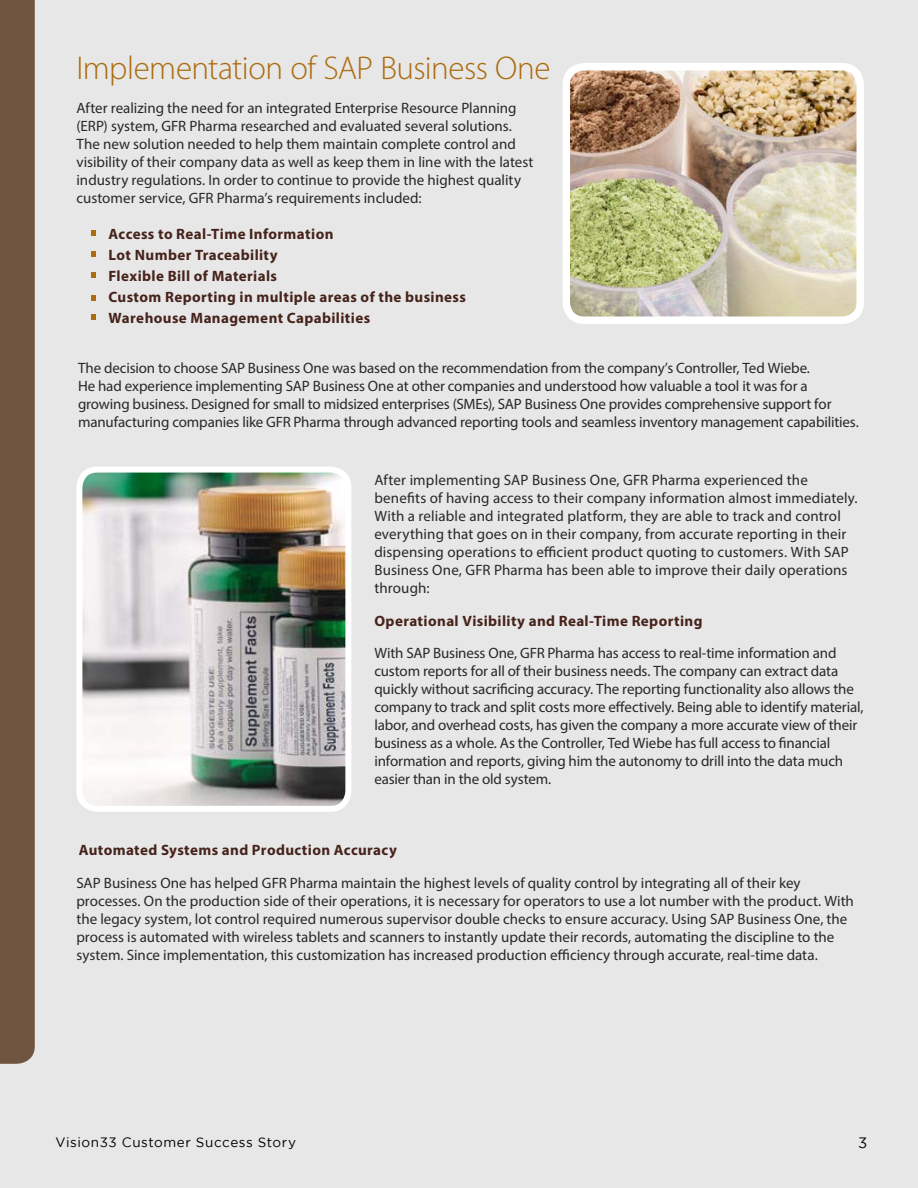
<style>
.page{position:relative;width:918px;height:1188px;background:#e7e7e7}
.page>*{position:absolute;margin:0;border:0;box-sizing:border-box;transform-origin:0 0}
.t1{font:300 33px "Myriad Pro";letter-spacing:-.015em;color:#ac6c0f}
.t2{font:15px/18px "Myriad Pro";letter-spacing:-.005em;color:#292829}
.t3{font:700 15px/21px "Myriad Pro";letter-spacing:.025em;color:#46231b}
.t4{font:15px "Gotham";color:#000}
.t5{font:13.5px "Gotham";letter-spacing:.04em;color:#000}
</style>
<div class="page">
<div style="left:0;top:0;width:35px;height:1064px;background:#6f543f"></div>
<img style="left:83px;top:474px;width:261px;height:331px">
<div style="left:76px;top:467px;width:275px;height:345px;border:6px solid #fff;border-radius:18px"></div>
<img style="left:572px;top:72px;width:283px;height:243px">
<div style="left:563px;top:63px;width:301px;height:261px;border:8px solid #fff;border-radius:18px"></div>
<svg style="left:92px;top:231px;width:4px;height:5px"></svg>
<svg style="left:92px;top:252px;width:4px;height:5px"></svg>
<svg style="left:92px;top:273px;width:4px;height:5px"></svg>
<svg style="left:92px;top:295px;width:4px;height:5px"></svg>
<svg style="left:92px;top:315px;width:4px;height:5px"></svg>
<h1 class="t1" style="left:77px;top:50px;width:476px">Implementation of SAP Business One</h1>
<p class="t2" style="left:77px;top:99px;width:458px">After realizing the need for an integrated Enterprise Resource Planning (ERP) system, GFR Pharma researched and evaluated several solutions.<br>The new solution needed to help them maintain complete control and visibility of their company data as well as keep them in line with the latest industry regulations. In order to continue to provide the highest quality customer service, GFR Pharma’s requirements included:</p>
<p class="t3" style="left:109px;top:223px;width:359px">Access to Real-Time Information<br>Lot Number Traceability<br>Flexible Bill of Materials<br>Custom Reporting in multiple areas of the business Warehouse Management Capabilities</p>
<p class="t2" style="left:78px;top:359px;width:782px">The decision to choose SAP Business One was based on the recommendation from the company’s Controller, Ted Wiebe.<br>He had experience implementing SAP Business One at other companies and understood how valuable a tool it was for a growing business. Designed for small to midsized enterprises (SMEs), SAP Business One provides comprehensive support for manufacturing companies like GFR Pharma through advanced reporting tools and seamless inventory management capabilities.</p>
<p class="t2" style="left:374px;top:470px;width:485px">After implementing SAP Business One, GFR Pharma experienced the benefits of having access to their company information almost immediately.<br>With a reliable and integrated platform, they are able to track and control everything that goes on in their company, from accurate reporting in their dispensing operations to efficient product quoting to customers. With SAP Business One, GFR Pharma has been able to improve their daily operations through:</p>
<p class="t3" style="left:374px;top:609px;width:330px">Operational Visibility and Real-Time Reporting</p>
<p class="t2" style="left:374px;top:644px;width:491px">With SAP Business One, GFR Pharma has access to real-time information and custom reports for all of their business needs. The company can extract data quickly without sacrificing accuracy. The reporting functionality also allows the company to track and split costs more effectively. Being able to identify material, labor, and overhead costs, has given the company a more accurate view of their business as a whole. As the Controller, Ted Wiebe has full access to financial information and reports, giving him the autonomy to drill into the data much easier than in the old system.</p>
<p class="t3" style="left:79px;top:839px;width:320px">Automated Systems and Production Accuracy</p>
<p class="t2" style="left:76px;top:874px;width:779px">SAP Business One has helped GFR Pharma maintain the highest levels of quality control by integrating all of their key processes. On the production side of their operations, it is necessary for operators to use a lot number with the product. With the legacy system, lot control required numerous supervisor double checks to ensure accuracy. Using SAP Business One, the process is automated with wireless tablets and scanners to instantly update their records, automating the discipline to the system. Since implementation, this customization has increased production efficiency through accurate, real-time data.</p>
<p class="t5" style="left:56px;top:1135px;width:242px">Vision33 Customer Success Story</p>
<p class="t4" style="left:858px;top:1134px;width:11px">3</p>
</div>
